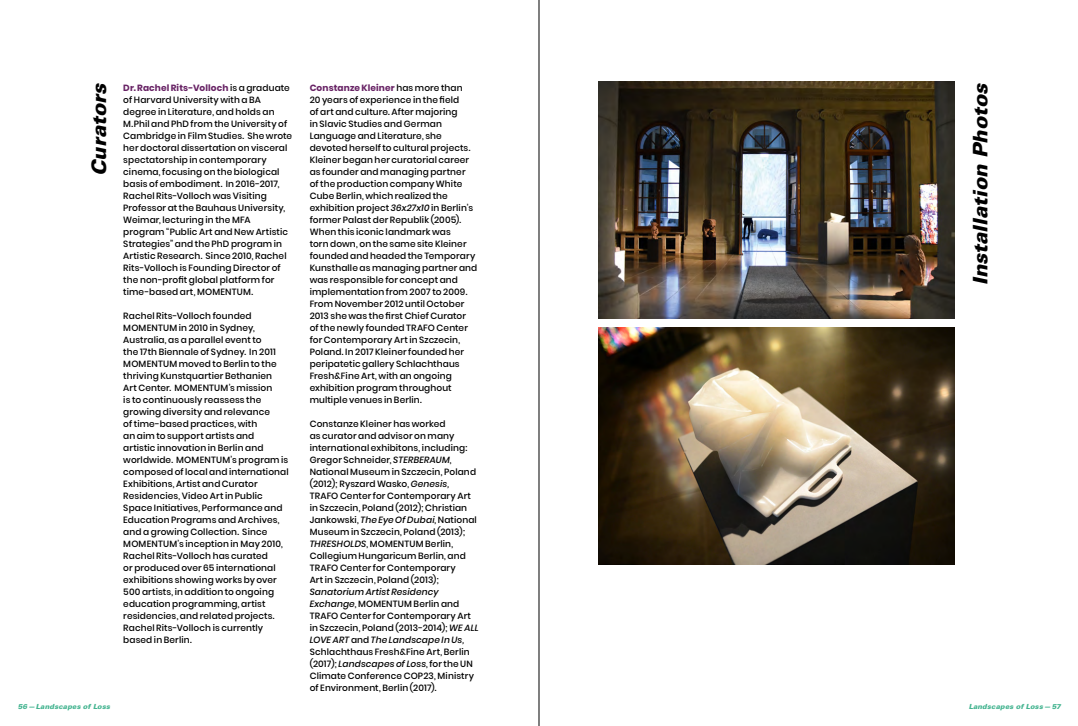
<style>
.page{position:relative;width:1078px;height:726px;background:#fff}
.page>*{position:absolute;margin:0;border:0;box-sizing:border-box;transform-origin:0 0}
.t1{font:italic 900 20px "Univers";color:#000}
.t2{font:500 9px/12px "Poppins";letter-spacing:.015em;color:#000}
.t3{font:italic 900 7px "Univers";letter-spacing:.025em;color:#44b490}
.s1{font-weight:400;color:#682365}
.s2{font-style:italic}
</style>
<div class="page">
<img style="left:598px;top:82px;width:356px;height:237px">
<img style="left:598px;top:327px;width:356px;height:237px">
<hr style="left:538px;top:0;width:1px;height:726px;background:#000">
<h1 class="t1" style="left:86px;top:176px;width:95px;rotate:-90deg">Curators</h1>
<p class="t2" style="left:123px;top:82px;width:170px"><span class="s1">Dr. Rachel Rits-Volloch</span> is a graduate of Harvard University with a BA degree in Literature, and holds an M.Phil and PhD from the University of Cambridge in Film Studies. She wrote her doctoral dissertation on visceral spectatorship in contemporary cinema, focusing on the biological basis of embodiment. In 2016-2017, Rachel Rits-Volloch was Visiting Professor at the Bauhaus University, Weimar, lecturing in the MFA program “Public Art and New Artistic Strategies” and the PhD program in Artistic Research. Since 2010, Rachel Rits-Volloch is Founding Director of the non-profit global platform for time-based art, MOMENTUM.</p>
<p class="t2" style="left:123px;top:310px;width:167px">Rachel Rits-Volloch founded<br>MOMENTUM in 2010 in Sydney,<br>Australia, as a parallel event to<br>the 17th Biennale of Sydney. In 2011<br>MOMENTUM moved to Berlin to the thriving Kunstquartier Bethanien<br>Art Center. MOMENTUM’s mission<br>is to continuously reassess the growing diversity and relevance<br>of time-based practices, with<br>an aim to support artists and artistic innovation in Berlin and worldwide. MOMENTUM’s program is composed of local and international<br>Exhibitions, Artist and Curator<br>Residencies, Video Art in Public<br>Space Initiatives, Performance and<br>Education Programs and Archives, and a growing Collection. Since<br>MOMENTUM’s inception in May 2010,<br>Rachel Rits-Volloch has curated<br>or produced over 65 international exhibitions showing works by over<br>500 artists, in addition to ongoing education programming, artist residencies, and related projects.<br>Rachel Rits-Volloch is currently based in Berlin.</p>
<p class="t2" style="left:309px;top:82px;width:169px"><span class="s1">Constanze Kleiner</span> has more than<br>20 years of experience in the field<br>of art and culture. After majoring<br>in Slavic Studies and German Language and Literature, she devoted herself to cultural projects.<br>Kleiner began her curatorial career as founder and managing partner<br>of the production company White Cube Berlin, which realized the exhibition project <span class="s2">36x27x10</span> in Berlin’s former Palast der Republik (2005).<br>When this iconic landmark was<br>torn down, on the same site Kleiner founded and headed the Temporary Kunsthalle as managing partner and was responsible for concept and implementation from 2007 to 2009.<br>From November 2012 until October 2013 she was the first Chief Curator of the newly founded TRAFO Center for Contemporary Art in Szczecin, Poland. In 2017 Kleiner founded her peripatetic gallery Schlachthaus Fresh&amp;Fine Art, with an ongoing exhibition program throughout multiple venues in Berlin.</p>
<p class="t2" style="left:309px;top:418px;width:169px">Constanze Kleiner has worked<br>as curator and advisor on many international exhibitons, including:<br>Gregor Schneider, <span class="s2">STERBERAUM</span>, National Museum in Szczecin, Poland (2012); Ryszard Wasko, <span class="s2">Genesis, </span>TRAFO Center for Contemporary Art in Szczecin, Poland (2012); Christian Jankowski, <span class="s2">The Eye Of Dubai</span>, National Museum in Szczecin, Poland (2013); <span class="s2">THRESHOLDS</span>, MOMENTUM Berlin, Collegium Hungaricum Berlin, and TRAFO Center for Contemporary<br>Art in Szczecin, Poland (2013);</p>
<p class="t2" style="left:309px;top:586px;width:171px"><span class="s2">Sanatorium Artist Residency Exchange</span>, MOMENTUM Berlin and TRAFO Center for Contemporary Art in Szczecin, Poland (2013-2014); <span class="s2">WE ALL LOVE ART</span> and <span class="s2">The Landscape In Us, </span>Schlachthaus Fresh&amp;Fine Art, Berlin (2017); <span class="s2">Landscapes of Loss</span>, for the UN Climate Conference COP23, Ministry of Environment, Berlin (2017).</p>
<h1 class="t1" style="left:967px;top:285px;width:204px;rotate:-90deg">Installation Photos</h1>
<p class="t3" style="left:18px;top:702px;width:94px">56—Landscapes of Loss</p>
<p class="t3" style="left:968px;top:702px;width:94px">Landscapes of Loss—57</p>
</div>
